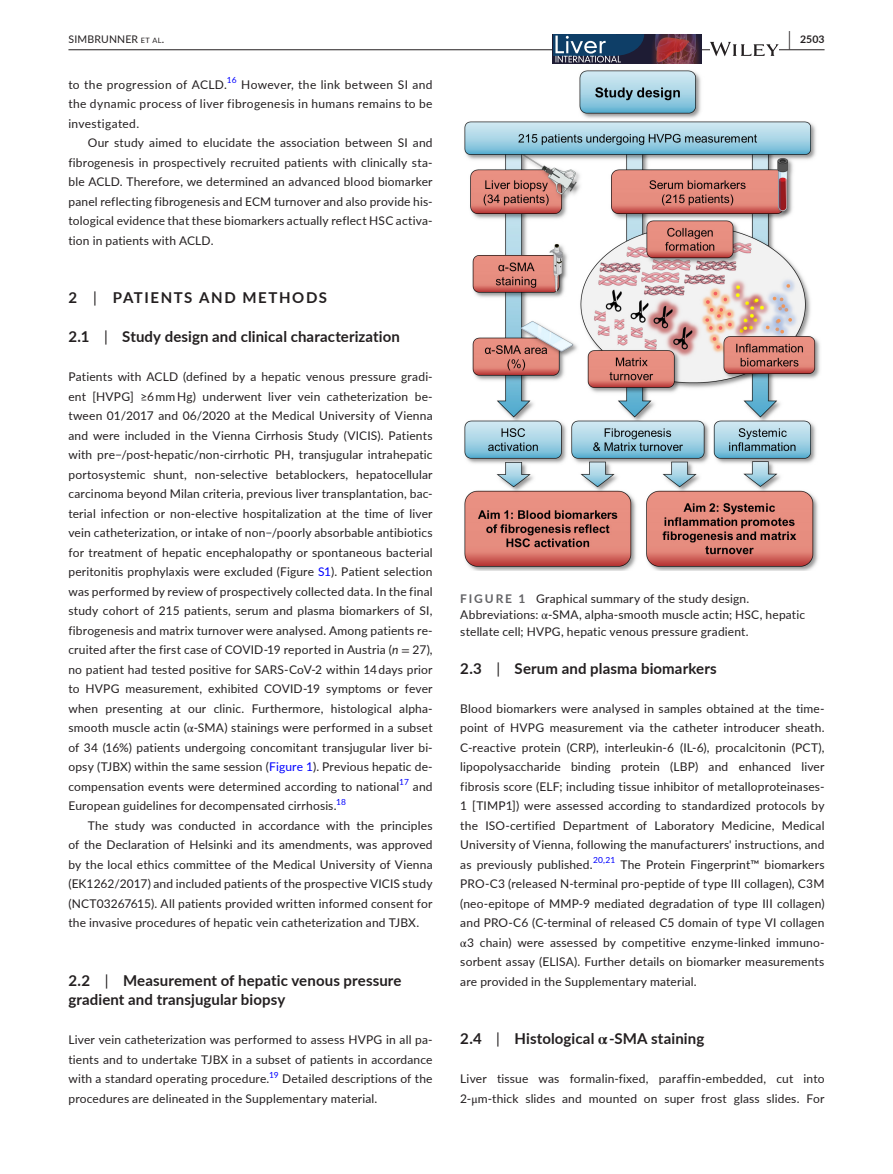
<style>
.page{position:relative;width:893px;height:1174px;background:#fff}
.page>*{position:absolute;margin:0;border:0;box-sizing:border-box;transform-origin:0 0}
.t1{font:700 15px/19.5px "Lato";letter-spacing:.01em;color:#231f20}
.t2{font:700 15px "Lato";letter-spacing:.105em;color:#231f20}
.t3{font:12px/19.5px "Lato";letter-spacing:.015em;color:#231f20;text-align:justify}
.t4{font:10.5px "Lato";letter-spacing:.02em;color:#231f20}
.t5{font:700 10.5px "Lato";color:#231f20}
.t6{font:8.4px "Lato";color:#00f}
.s1{font-size:7.35px}
.s2{font-size:19.5px}
.s3{font-weight:400}
.s4{color:#00f}
.s5{font-style:italic}
.s6{font-family:"STIX"}
.s7{font-weight:700;color:#636366}
</style>
<div class="page">
<hr style="left:68px;top:49px;width:756px;height:1px;background:#231f20">
<img style="left:553px;top:34px;width:148px;height:30px">
<div style="left:553px;top:34px;width:62px;height:22px;background:#0e3e67"></div>
<svg style="left:555px;top:34px;width:89px;height:28px"></svg>
<svg style="left:710px;top:42px;width:69px;height:14px"></svg>
<img style="left:464px;top:70px;width:356px;height:500px">
<p class="t4" style="left:68px;top:31px;width:97px">SIMBRUNNER <span class="s1">et al</span>.</p>
<p class="t5" style="left:789px;top:31px;width:37px"><span class="s2">|</span> 2503</p>
<p class="t3" style="left:68px;top:74px;width:366px">to the progression of ACLD.<sup>16</sup> However, the link between SI and the dynamic process of liver fibrogenesis in humans remains to be investigated.</p>
<p class="t3" style="left:68px;top:132px;width:366px;text-indent:20px">Our study aimed to elucidate the association between SI and fibrogenesis in prospectively recruited patients with clinically sta&shy;ble ACLD. Therefore, we determined an advanced blood biomarker panel reflecting fibrogenesis and ECM turnover and also provide his&shy;tological evidence that these biomarkers actually reflect HSC activa&shy;tion in patients with ACLD.</p>
<p class="t2" style="left:68px;top:287px;width:260px">2 <span class="s3">|</span> PATIENTS AND METHODS</p>
<p class="t1" style="left:68px;top:326px;width:333px">2.1 <span class="s3">|</span> Study design and clinical characterization</p>
<p class="t3" style="left:68px;top:366px;width:366px">Patients with ACLD (defined by a hepatic venous pressure gradi&shy;ent [HVPG] ≥6 mm Hg) underwent liver vein catheterization be&shy;tween 01/2017 and 06/2020 at the Medical University of Vienna and were included in the Vienna Cirrhosis Study (VICIS). Patients with pre−/post-hepatic/non-cirrhotic PH, transjugular intrahepatic portosystemic shunt, non-selective betablockers, hepatocellular carcinoma beyond Milan criteria, previous liver transplantation, bac&shy;terial infection or non-elective hospitalization at the time of liver vein catheterization, or intake of non−/poorly absorbable antibiotics for treatment of hepatic encephalopathy or spontaneous bacterial peritonitis prophylaxis were excluded (Figure <span class="s4">S1</span>). Patient selection was performed by review of prospectively collected data. In the final study cohort of 215 patients, serum and plasma biomarkers of SI, fibrogenesis and matrix turnover were analysed. Among patients re&shy;cruited after the first case of COVID-19 reported in Austria (<span class="s5">n</span> <span class="s6">=</span> 27), no patient had tested positive for SARS-CoV-2 within 14 days prior to HVPG measurement, exhibited COVID-19 symptoms or fever when presenting at our clinic. Furthermore, histological alpha&shy;smooth muscle actin (<span class="s6">α</span>-SMA) stainings were performed in a subset of 34 (16%) patients undergoing concomitant transjugular liver bi&shy;opsy (TJBX) within the same session (<span class="s4">Figure 1</span>). Previous hepatic de&shy;compensation events were determined according to national<sup>17</sup> and European guidelines for decompensated cirrhosis.</p>
<p class="t6" style="left:336px;top:796px;width:11px">18</p>
<p class="t3" style="left:68px;top:815px;width:366px;text-indent:20px">The study was conducted in accordance with the principles of the Declaration of Helsinki and its amendments, was approved by the local ethics committee of the Medical University of Vienna (EK1262/2017) and included patients of the prospective VICIS study (NCT03267615). All patients provided written informed consent for the invasive procedures of hepatic vein catheterization and TJBX.</p>
<p class="t1" style="left:68px;top:970px;width:335px">2.2 <span class="s3">|</span> Measurement of hepatic venous pressure gradient and transjugular biopsy</p>
<p class="t3" style="left:68px;top:1029px;width:366px">Liver vein catheterization was performed to assess HVPG in all pa&shy;tients and to undertake TJBX in a subset of patients in accordance with a standard operating procedure.<sup>19</sup> Detailed descriptions of the procedures are delineated in the Supplementary material.</p>
<p class="t3" style="left:460px;top:589px;width:346px;line-height:16.5px;text-align:left"><span class="s7">FIGURE 1</span> Graphical summary of the study design.<br>Abbreviations: <span class="s6">α</span>-SMA, alpha-smooth muscle actin; HSC, hepatic stellate cell; HVPG, hepatic venous pressure gradient.</p>
<p class="t1" style="left:460px;top:658px;width:258px">2.3 <span class="s3">|</span> Serum and plasma biomarkers</p>
<p class="t3" style="left:460px;top:698px;width:366px">Blood biomarkers were analysed in samples obtained at the time&shy;point of HVPG measurement via the catheter introducer sheath.<br>C-reactive protein (CRP), interleukin-6 (IL-6), procalcitonin (PCT), lipopolysaccharide binding protein (LBP) and enhanced liver fibrosis score (ELF; including tissue inhibitor of metalloproteinases-1 [TIMP1]) were assessed according to standardized protocols by the ISO-certified Department of Laboratory Medicine, Medical University of Vienna, following the manufacturers' instructions, and as previously published.</p>
<p class="t6" style="left:593px;top:854px;width:24px">20,21</p>
<p class="t3" style="left:460px;top:854px;width:366px;text-indent:160px">The Protein Fingerprint™ biomarkers PRO-C3 (released N-terminal pro-peptide of type III collagen), C3M (neo-epitope of MMP-9 mediated degradation of type III collagen) and PRO-C6 (C-terminal of released C5 domain of type VI collagen <span class="s6">α</span>3 chain) were assessed by competitive enzyme-linked immuno&shy;sorbent assay (ELISA). Further details on biomarker measurements are provided in the Supplementary material.</p>
<p class="t1" style="left:460px;top:1028px;width:245px">2.4 <span class="s3">|</span> Histological <span class="s6">α</span>-SMA staining</p>
<p class="t3" style="left:460px;top:1068px;width:366px">Liver tissue was formalin-fixed, paraffin-embedded, cut into<br>2-<span class="s6">μ</span>m-thick slides and mounted on super frost glass slides. For</p>
</div>
